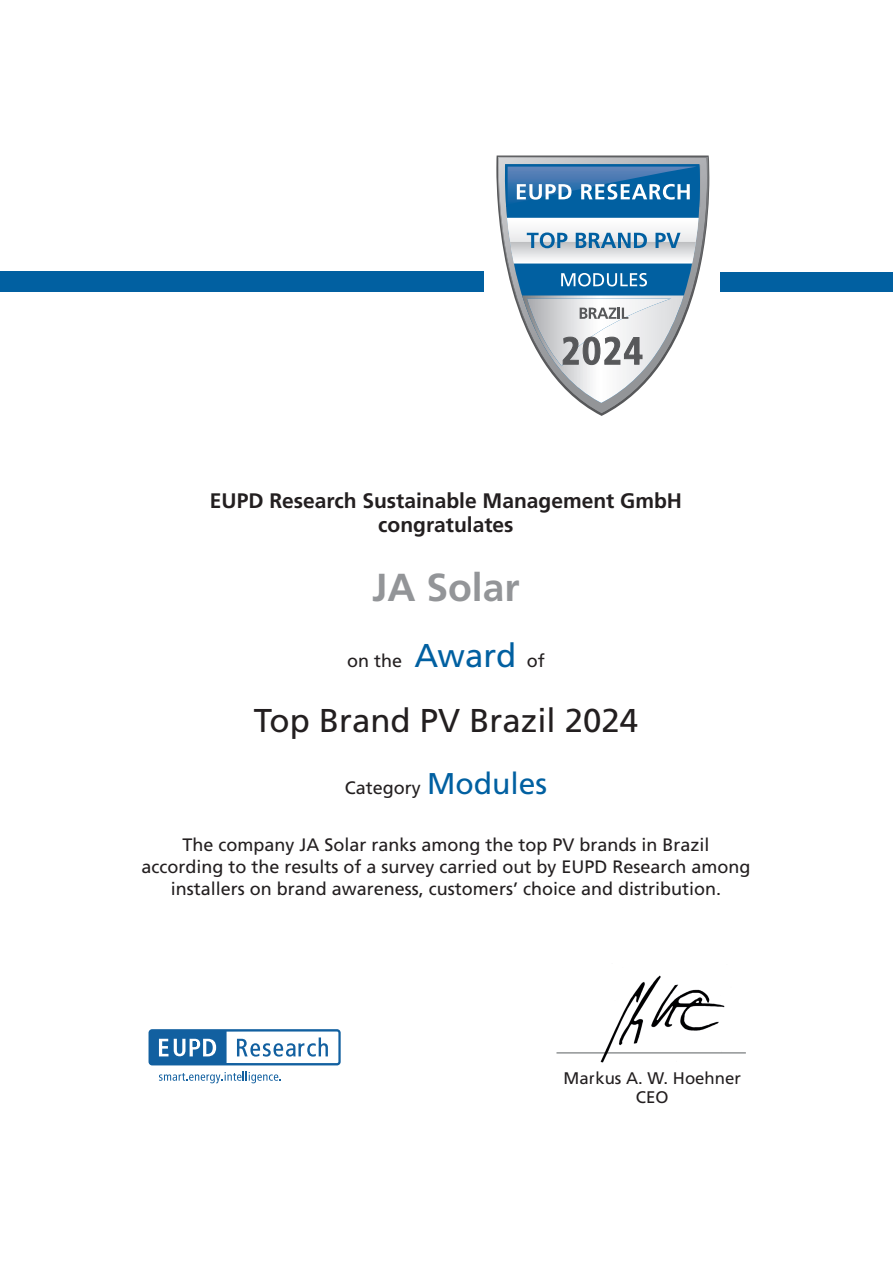
<style>
.page{position:relative;width:893px;height:1263px;background:#fff}
.page>*{position:absolute;margin:0;border:0;box-sizing:border-box;transform-origin:0 0}
.t1{font:39px "Frutiger LT 65 Bd";color:#939598}
.t2{font:33px "Frutiger LT";color:#231f20}
.t3{font:21px "Frutiger LT 65 Bd";color:#231f20}
.t4{font:18px "Frutiger LT";color:#231f20}
.t5{font:16.8px "Frutiger LT";color:#231f20}
.s1{font-size:33px;color:#0160a1}
.s2{font-size:30px;color:#0160a1}
</style>
<div class="page">
<hr style="left:556px;top:1052px;width:190px;height:1px;background:#737779">
<div style="left:0;top:271px;width:484px;height:20px;background:#0160a1"></div>
<div style="left:719px;top:272px;width:174px;height:19px;background:#0160a1"></div>
<img style="left:594px;top:975px;width:140px;height:88px">
<svg style="left:498px;top:157px;width:211px;height:258px"></svg>
<svg style="left:496px;top:164px;width:213px;height:239px"></svg>
<svg style="left:506px;top:165px;width:194px;height:42px;background:#3e7fb4"></svg>
<svg style="left:561px;top:273px;width:86px;height:13px"></svg>
<svg style="left:507px;top:218px;width:191px;height:45px"></svg>
<svg style="left:522px;top:295px;width:162px;height:108px"></svg>
<svg style="left:149px;top:1029px;width:192px;height:36px"></svg>
<svg style="left:159px;top:1072px;width:122px;height:11px"></svg>
<p class="t3" style="left:210px;top:488px;width:474px">EUPD Research Sustainable Management GmbH</p>
<p class="t3" style="left:378px;top:512px;width:137px">congratulates</p>
<p class="t1" style="left:372px;top:565px;width:149px">JA Solar</p>
<p class="t4" style="left:347px;top:650px;width:199px">on the <span class="s1">Award</span> of</p>
<p class="t2" style="left:254px;top:701px;width:386px">Top Brand PV Brazil 2024</p>
<p class="t4" style="left:345px;top:777px;width:204px">Category <span class="s2">Modules</span></p>
<p class="t4" style="left:182px;top:834px;width:529px">The company JA Solar ranks among the top PV brands in Brazil</p>
<p class="t4" style="left:141px;top:856px;width:611px">according to the results of a survey carried out by EUPD Research among</p>
<p class="t4" style="left:171px;top:878px;width:552px">installers on brand awareness, customers’ choice and distribution.</p>
<p class="t5" style="left:564px;top:1068px;width:179px">Markus A. W. Hoehner</p>
<p class="t5" style="left:636px;top:1087px;width:34px">CEO</p>
</div>
